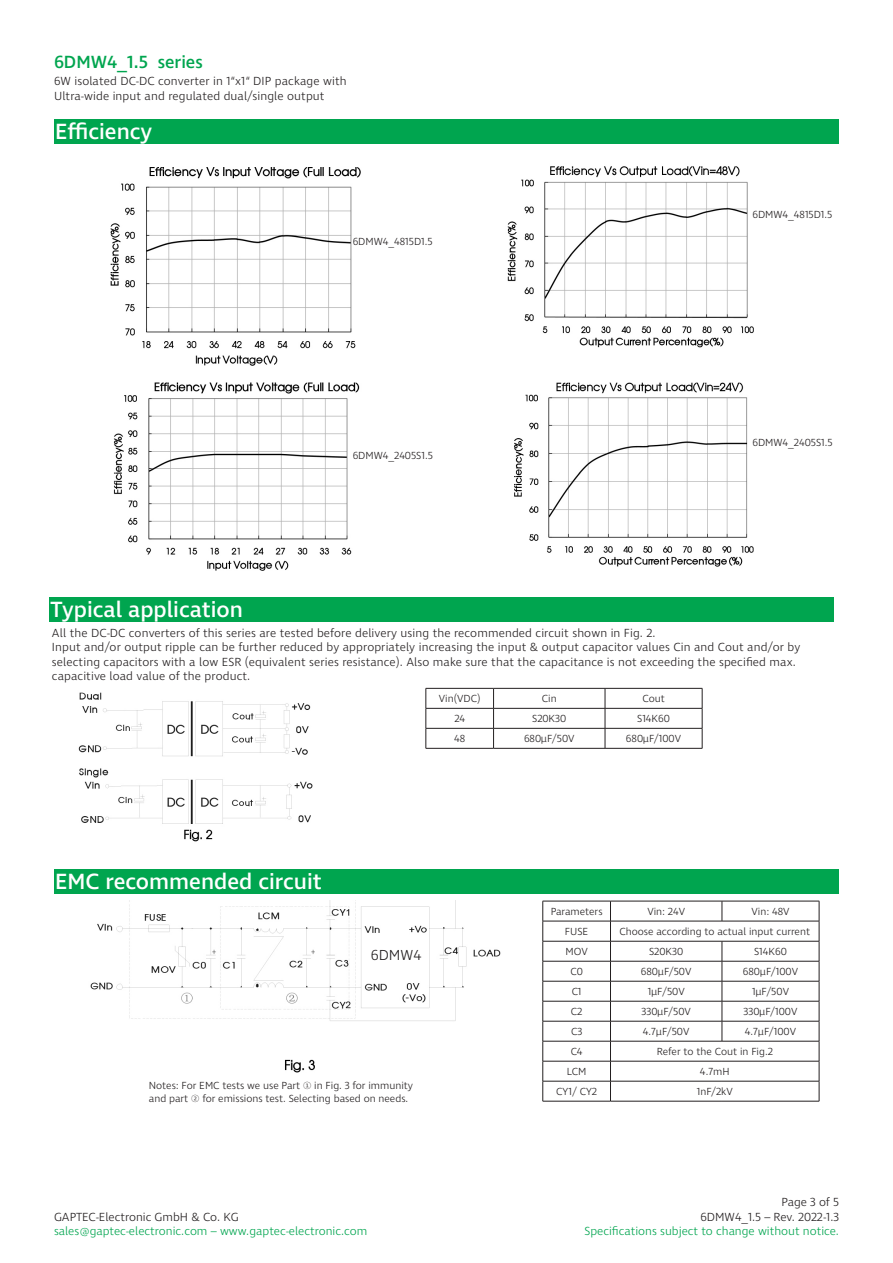
<style>
.page{position:relative;width:893px;height:1263px;background:#fff}
.page>*{position:absolute;margin:0;border:0;box-sizing:border-box;transform-origin:0 0}
.t1{font:500 22.5px "Ingra";color:#fff}
.t2{font:500 18px "Ingra";color:#00a54f}
.t3{font:300 14.85px "Ingra";color:#231f20}
.t4{font:300 12px/14.4px "Ingra";letter-spacing:.01em;color:#231f20;text-align:right}
.t5{font:300 12px "Ingra";color:#00a54f}
.t6{font:300 10.5px/12.6px "Ingra";color:#231f20}
</style>
<div class="page">
<div style="left:54px;top:119px;width:785px;height:25px;background:#00a54f"></div>
<div style="left:49px;top:597px;width:785px;height:25px;background:#00a54f"></div>
<img style="left:110px;top:166px;width:644px;height:405px">
<img style="left:78px;top:692px;width:235px;height:150px">
<hr style="left:426px;top:688px;width:68px;height:1px;background:#231f20">
<hr style="left:494px;top:688px;width:111px;height:1px;background:#231f20">
<hr style="left:605px;top:688px;width:97px;height:1px;background:#231f20">
<hr style="left:426px;top:708px;width:68px;height:1px;background:#231f20">
<hr style="left:494px;top:708px;width:111px;height:1px;background:#231f20">
<hr style="left:605px;top:708px;width:97px;height:1px;background:#231f20">
<hr style="left:426px;top:728px;width:68px;height:1px;background:#231f20">
<svg style="left:426px;top:688px;width:1px;height:60px"></svg>
<hr style="left:494px;top:728px;width:111px;height:1px;background:#231f20">
<svg style="left:493px;top:688px;width:1px;height:60px"></svg>
<hr style="left:605px;top:728px;width:97px;height:1px;background:#231f20">
<svg style="left:605px;top:688px;width:1px;height:60px"></svg>
<svg style="left:702px;top:688px;width:1px;height:60px"></svg>
<hr style="left:426px;top:748px;width:68px;height:1px;background:#231f20">
<hr style="left:494px;top:748px;width:111px;height:1px;background:#231f20">
<hr style="left:605px;top:748px;width:97px;height:1px;background:#231f20">
<img style="left:90px;top:901px;width:411px;height:172px">
<div style="left:54px;top:869px;width:785px;height:25px;background:#00a54f"></div>
<div style="left:371px;top:941px;width:55px;height:25px;background:#fff"></div>
<hr style="left:543px;top:901px;width:67px;height:1px;background:#231f20">
<hr style="left:610px;top:901px;width:112px;height:1px;background:#231f20">
<hr style="left:722px;top:901px;width:97px;height:1px;background:#231f20">
<svg style="left:722px;top:901px;width:1px;height:20px"></svg>
<hr style="left:543px;top:921px;width:67px;height:1px;background:#231f20">
<hr style="left:610px;top:921px;width:112px;height:1px;background:#231f20">
<hr style="left:722px;top:921px;width:97px;height:1px;background:#231f20">
<hr style="left:543px;top:941px;width:67px;height:1px;background:#231f20">
<hr style="left:610px;top:941px;width:112px;height:1px;background:#231f20">
<hr style="left:722px;top:941px;width:97px;height:1px;background:#231f20">
<hr style="left:543px;top:961px;width:67px;height:1px;background:#231f20">
<hr style="left:610px;top:961px;width:112px;height:1px;background:#231f20">
<hr style="left:722px;top:961px;width:97px;height:1px;background:#231f20">
<hr style="left:543px;top:981px;width:67px;height:1px;background:#231f20">
<hr style="left:610px;top:981px;width:112px;height:1px;background:#231f20">
<hr style="left:722px;top:981px;width:97px;height:1px;background:#231f20">
<hr style="left:543px;top:1001px;width:67px;height:1px;background:#231f20">
<hr style="left:610px;top:1001px;width:112px;height:1px;background:#231f20">
<hr style="left:722px;top:1001px;width:97px;height:1px;background:#231f20">
<hr style="left:543px;top:1021px;width:67px;height:1px;background:#231f20">
<hr style="left:610px;top:1021px;width:112px;height:1px;background:#231f20">
<hr style="left:722px;top:1021px;width:97px;height:1px;background:#231f20">
<svg style="left:722px;top:941px;width:1px;height:100px"></svg>
<hr style="left:543px;top:1041px;width:67px;height:1px;background:#231f20">
<hr style="left:610px;top:1041px;width:112px;height:1px;background:#231f20">
<hr style="left:722px;top:1041px;width:97px;height:1px;background:#231f20">
<hr style="left:543px;top:1061px;width:67px;height:1px;background:#231f20">
<hr style="left:610px;top:1061px;width:112px;height:1px;background:#231f20">
<hr style="left:722px;top:1061px;width:97px;height:1px;background:#231f20">
<hr style="left:543px;top:1081px;width:67px;height:1px;background:#231f20">
<svg style="left:542px;top:901px;width:1px;height:200px"></svg>
<hr style="left:610px;top:1081px;width:112px;height:1px;background:#231f20">
<svg style="left:610px;top:901px;width:1px;height:200px"></svg>
<hr style="left:722px;top:1081px;width:97px;height:1px;background:#231f20">
<svg style="left:819px;top:901px;width:1px;height:200px"></svg>
<hr style="left:543px;top:1101px;width:67px;height:1px;background:#231f20">
<hr style="left:610px;top:1101px;width:112px;height:1px;background:#231f20">
<hr style="left:722px;top:1101px;width:97px;height:1px;background:#231f20">
<h2 class="t2" style="left:54px;top:50px;width:150px">6DMW4_1.5 series</h2>
<p class="t4" style="left:54px;top:75px;width:294px;text-align:left">6W isolated DC-DC converter in 1“x1“ DIP package with<br>Ultra-wide input and regulated dual/single output</p>
<p class="t1" style="left:55px;top:117px;width:99px">Efficiency</p>
<p class="t6" style="left:353px;top:236px;width:82px">6DMW4_4815D1.5</p>
<p class="t6" style="left:353px;top:450px;width:82px">6DMW4_2405S1.5</p>
<p class="t6" style="left:752px;top:208px;width:82px">6DMW4_4815D1.5</p>
<p class="t6" style="left:752px;top:437px;width:82px">6DMW4_2405S1.5</p>
<p class="t1" style="left:50px;top:596px;width:194px">Typical application</p>
<p class="t4" style="left:52px;top:626px;width:605px">All the DC-DC converters of this series are tested before delivery using the recommended circuit shown in Fig. 2.</p>
<p class="t4" style="left:52px;top:641px;width:750px">Input and/or output ripple can be further reduced by appropriately increasing the input &amp; output capacitor values Cin and Cout and/or by</p>
<p class="t4" style="left:52px;top:655px;width:745px">selecting capacitors with a low ESR (equivalent series resistance). Also make sure that the capacitance is not exceeding the specified max.</p>
<p class="t4" style="left:52px;top:669px;width:200px">capacitive load value of the product.</p>
<p class="t6" style="left:439px;top:693px;width:43px">Vin(VDC)</p>
<p class="t6" style="left:542px;top:693px;width:16px">Cin</p>
<p class="t6" style="left:642px;top:693px;width:24px">Cout</p>
<p class="t6" style="left:454px;top:713px;width:12px">24</p>
<p class="t6" style="left:532px;top:713px;width:36px">S20K30</p>
<p class="t6" style="left:637px;top:713px;width:34px">S14K60</p>
<p class="t6" style="left:454px;top:733px;width:13px">48</p>
<p class="t6" style="left:524px;top:733px;width:52px">680μF/50V</p>
<p class="t6" style="left:626px;top:733px;width:57px">680μF/100V</p>
<p class="t1" style="left:55px;top:867px;width:268px">EMC recommended circuit</p>
<p class="t3" style="left:371px;top:945px;width:52px">6DMW4</p>
<p class="t6" style="left:149px;top:1079px;width:266px">Notes: For EMC tests we use Part ① in Fig. 3 for immunity and part ② for emissions test. Selecting based on needs.</p>
<p class="t4" style="left:54px;top:1210px;width:186px">GAPTEC-Electronic GmbH &amp; Co. KG</p>
<p class="t5" style="left:54px;top:1223px;width:315px">sales@gaptec-electronic.com – www.gaptec-electronic.com</p>
<p class="t6" style="left:551px;top:906px;width:53px">Parameters</p>
<p class="t6" style="left:647px;top:906px;width:39px">Vin: 24V</p>
<p class="t6" style="left:751px;top:906px;width:39px">Vin: 48V</p>
<p class="t6" style="left:565px;top:926px;width:25px">FUSE</p>
<p class="t6" style="left:619px;top:926px;width:192px">Choose according to actual input current</p>
<p class="t6" style="left:565px;top:946px;width:24px">MOV</p>
<p class="t6" style="left:649px;top:946px;width:36px">S20K30</p>
<p class="t6" style="left:754px;top:946px;width:34px">S14K60</p>
<p class="t6" style="left:570px;top:966px;width:14px">C0</p>
<p class="t6" style="left:641px;top:966px;width:52px">680μF/50V</p>
<p class="t6" style="left:743px;top:966px;width:57px">680μF/100V</p>
<p class="t6" style="left:572px;top:986px;width:11px">C1</p>
<p class="t6" style="left:648px;top:986px;width:38px">1μF/50V</p>
<p class="t6" style="left:752px;top:986px;width:38px">1μF/50V</p>
<p class="t6" style="left:571px;top:1006px;width:13px">C2</p>
<p class="t6" style="left:642px;top:1006px;width:51px">330μF/50V</p>
<p class="t6" style="left:743px;top:1006px;width:55px">330μF/100V</p>
<p class="t6" style="left:571px;top:1026px;width:13px">C3</p>
<p class="t6" style="left:643px;top:1026px;width:48px">4.7μF/50V</p>
<p class="t6" style="left:745px;top:1026px;width:53px">4.7μF/100V</p>
<p class="t6" style="left:571px;top:1046px;width:13px">C4</p>
<p class="t6" style="left:657px;top:1046px;width:117px">Refer to the Cout in Fig.2</p>
<p class="t6" style="left:567px;top:1066px;width:21px">LCM</p>
<p class="t6" style="left:700px;top:1066px;width:31px">4.7mH</p>
<p class="t6" style="left:556px;top:1086px;width:42px">CY1/ CY2</p>
<p class="t6" style="left:697px;top:1086px;width:38px">1nF/2kV</p>
<p class="t4" style="left:700px;top:1195px;width:140px">Page 3 of 5<br>6DMW4_1.5 – Rev. 2022-1.3</p>
<p class="t5" style="left:585px;top:1223px;width:256px">Specifications subject to change without notice.</p>
</div>
